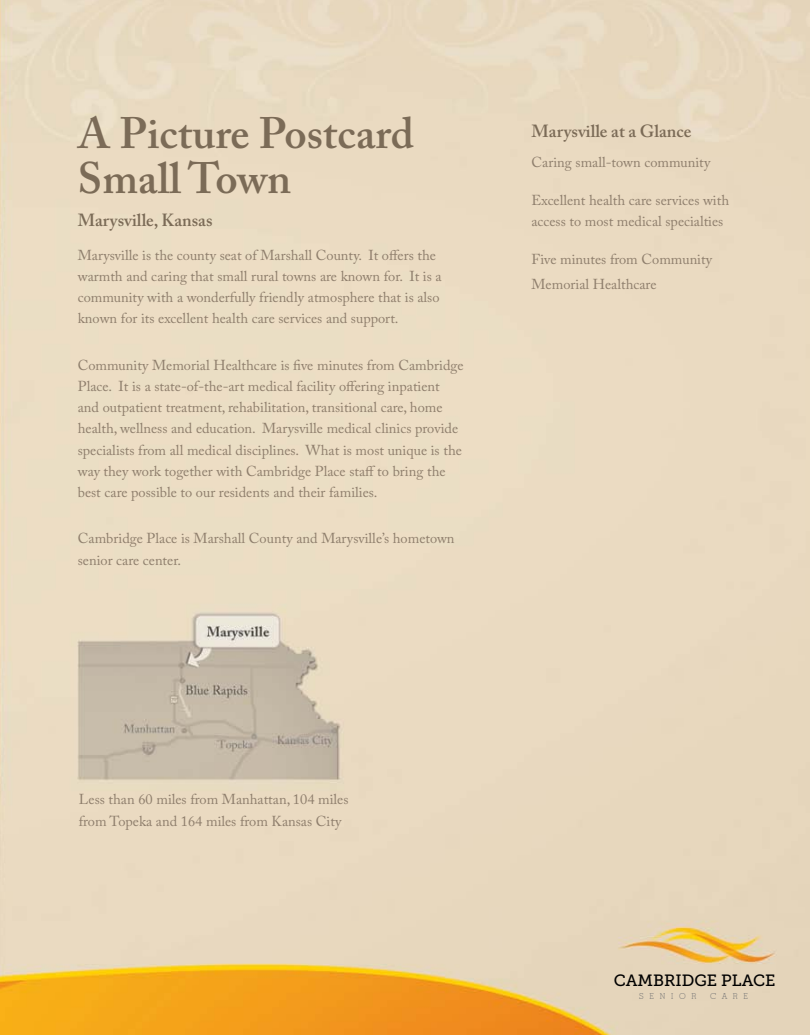
<style>
.page{position:relative;width:810px;height:1035px;background:#fff}
.page>*{position:absolute;margin:0;border:0;box-sizing:border-box;transform-origin:0 0}
.t1{font:600 43.75px/45px "Adobe Caslon Pro";color:#7b6b57}
.t2{font:600 17.5px "Adobe Caslon Pro";color:#7b6b57}
.t3{font:16.25px "Museo Slab 500";color:#000}
.t4{font:14.38px/21.2px "Adobe Caslon Pro";color:#8e7e6c}
.t5{font:300 8.12px "Stymie BT";letter-spacing:.7em;color:#727273}
</style>
<div class="page">
<img style="left:0;top:0;width:810px;height:1035px">
<hr style="left:0;top:0;width:1px;height:38px;background:#000">
<h1 class="t1" style="left:78px;top:111px;width:338px">A Picture Postcard<br>Small Town</h1>
<p class="t2" style="left:78px;top:210px;width:136px">Marysville, Kansas</p>
<p class="t4" style="left:78px;top:244px;width:365px">Marysville is the county seat of Marshall County. It offers the warmth and caring that small rural towns are known for. It is a community with a wonderfully friendly atmosphere that is also known for its excellent health care services and support.</p>
<p class="t4" style="left:78px;top:354px;width:387px">Community Memorial Healthcare is five minutes from Cambridge Place. It is a state-of-the-art medical facility offering inpatient and outpatient treatment, rehabilitation, transitional care, home health, wellness and education. Marysville medical clinics provide specialists from all medical disciplines. What is most unique is the way they work together with Cambridge Place staff to bring the best care possible to our residents and their families.</p>
<p class="t4" style="left:78px;top:528px;width:378px">Cambridge Place is Marshall County and Marysville’s hometown senior care center.</p>
<p class="t2" style="left:532px;top:120px;width:161px">Marysville at a Glance</p>
<p class="t4" style="left:532px;top:151px;width:177px">Caring small-town community</p>
<p class="t4" style="left:532px;top:189px;width:199px">Excellent health care services with access to most medical specialties</p>
<p class="t4" style="left:532px;top:247px;width:182px;line-height:25px">Five minutes from Community<br>Memorial Healthcare</p>
<p class="t4" style="left:79px;top:789px;width:271px">Less than 60 miles from Manhattan, 104 miles from Topeka and 164 miles from Kansas City</p>
<p class="t3" style="left:614px;top:971px;width:163px">CAMBRIDGE PLACE</p>
<p class="t5" style="left:639px;top:991px;width:59px">SENIOR</p>
<p class="t5" style="left:710px;top:991px;width:39px">CARE</p>
</div>
